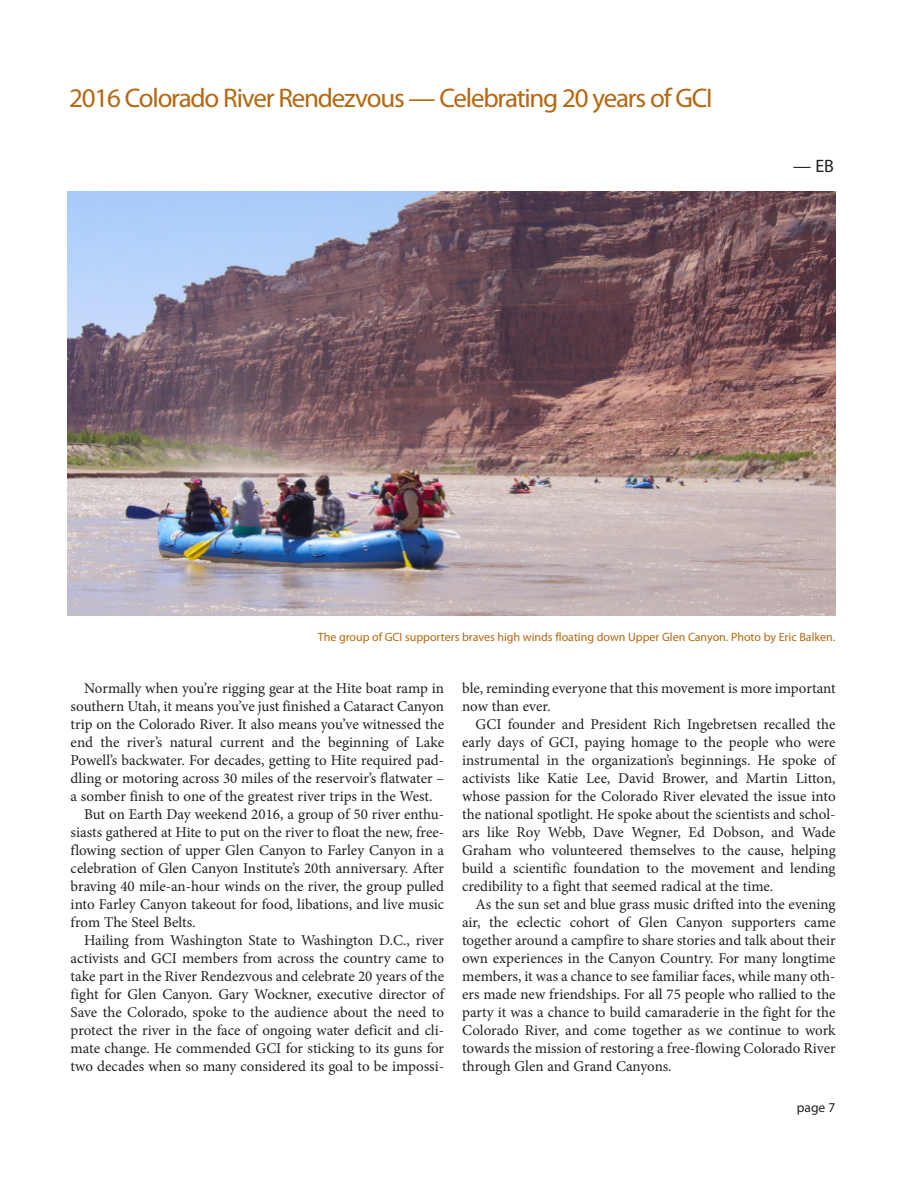
<style>
.page{position:relative;width:918px;height:1188px;background:#fff}
.page>*{position:absolute;margin:0;border:0;box-sizing:border-box;transform-origin:0 0}
.t1{font:27px "Myriad Pro";letter-spacing:-.045em;color:#b66711}
.t2{font:18px "Myriad Pro";color:#231f20}
.GCI_headline{font:15px/18px "Minion Pro";color:#231f20;text-align:justify}
.t3{font:13.5px "Myriad Pro";color:#231f20}
.t4{font:12px "Myriad Pro";color:#b66711}
</style>
<div class="page">
<img style="left:68px;top:192px;width:767px;height:424px">
<p class="t1" style="left:69px;top:82px;width:645px">2016 Colorado River Rendezvous — Celebrating 20 years of GCI</p>
<p class="t2" style="left:793px;top:155px;width:42px">— EB</p>
<p class="t4" style="left:318px;top:630px;width:519px">The group of GCI supporters braves high winds floating down Upper Glen Canyon. Photo by Eric Balken.</p>
<p class="GCI_headline" style="left:71px;top:679px;width:375px;text-indent:14px">Normally when you’re rigging gear at the Hite boat ramp in southern Utah, it means you’ve just finished a Cataract Canyon trip on the Colorado River. It also means you’ve witnessed the end the river’s natural current and the beginning of Lake Powell’s backwater. For decades, getting to Hite required pad&shy;dling or motoring across 30 miles of the reservoir’s flatwater – a somber finish to one of the greatest river trips in the West.</p>
<p class="GCI_headline" style="left:71px;top:805px;width:375px;text-indent:14px">But on Earth Day weekend 2016, a group of 50 river enthu&shy;siasts gathered at Hite to put on the river to float the new, free&shy;flowing section of upper Glen Canyon to Farley Canyon in a celebration of Glen Canyon Institute’s 20th anniversary. After braving 40 mile-an-hour winds on the river, the group pulled into Farley Canyon takeout for food, libations, and live music from The Steel Belts.</p>
<p class="GCI_headline" style="left:71px;top:931px;width:375px;text-indent:14px">Hailing from Washington State to Washington D.C., river activists and GCI members from across the country came to take part in the River Rendezvous and celebrate 20 years of the fight for Glen Canyon. Gary Wockner, executive director of Save the Colorado, spoke to the audience about the need to protect the river in the face of ongoing water deficit and cli&shy;mate change. He commended GCI for sticking to its guns for two decades when so many considered its goal to be impossi-</p>
<p class="GCI_headline" style="left:462px;top:679px;width:375px">ble, reminding everyone that this movement is more important now than ever.</p>
<p class="GCI_headline" style="left:462px;top:715px;width:375px;text-indent:14px">GCI founder and President Rich Ingebretsen recalled the early days of GCI, paying homage to the people who were instrumental in the organization’s beginnings. He spoke of activists like Katie Lee, David Brower, and Martin Litton, whose passion for the Colorado River elevated the issue into the national spotlight. He spoke about the scientists and schol&shy;ars like Roy Webb, Dave Wegner, Ed Dobson, and Wade Graham who volunteered themselves to the cause, helping build a scientific foundation to the movement and lending credibility to a fight that seemed radical at the time.</p>
<p class="GCI_headline" style="left:462px;top:895px;width:375px;text-indent:14px">As the sun set and blue grass music drifted into the evening air, the eclectic cohort of Glen Canyon supporters came together around a campfire to share stories and talk about their own experiences in the Canyon Country. For many longtime members, it was a chance to see familiar faces, while many oth&shy;ers made new friendships. For all 75 people who rallied to the party it was a chance to build camaraderie in the fight for the Colorado River, and come together as we continue to work towards the mission of restoring a free-flowing Colorado River through Glen and Grand Canyons.</p>
<p class="t3" style="left:797px;top:1099px;width:40px">page 7</p>
</div>
